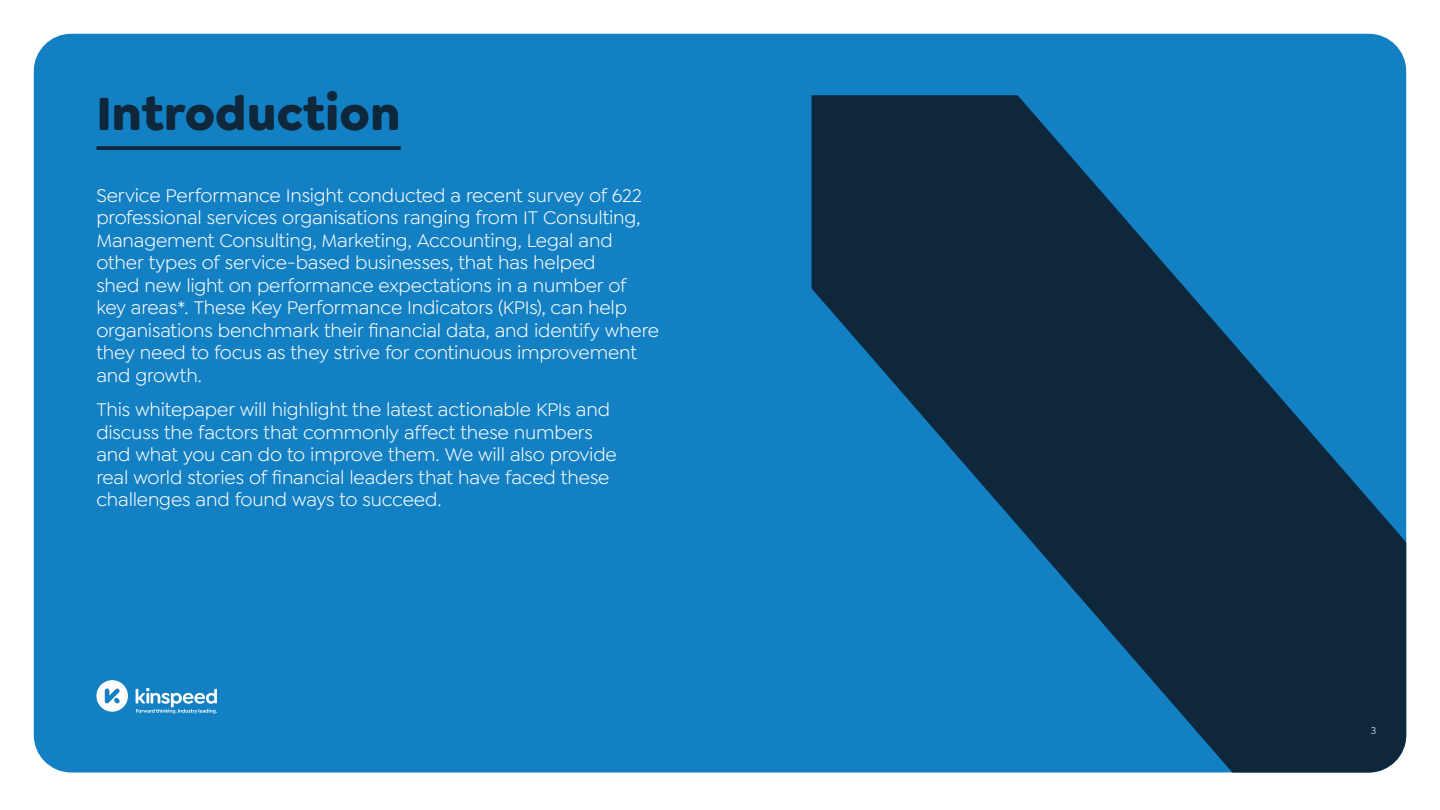
<style>
.page{position:relative;width:1440px;height:810px;background:#fff}
.page>*{position:absolute;margin:0;border:0;box-sizing:border-box;transform-origin:0 0}
.t1{font:700 49.5px "Goldplay";color:#0e273a}
.t2{font:19.5px/22.5px "Goldplay";letter-spacing:-.01em;color:#fff}
.t3{font:10.5px "Goldplay";color:#fff}
</style>
<div class="page">
<div style="left:34px;top:34px;width:1372px;height:738px;background:#1380c4;border-radius:38px"></div>
<svg style="left:96px;top:680px;width:32px;height:32px"></svg>
<svg style="left:136px;top:688px;width:81px;height:26px"></svg>
<svg style="left:812px;top:95px;width:594px;height:677px;fill:#0e273a"></svg>
<svg style="left:96px;top:146px;width:305px;height:4px"></svg>
<h1 class="t1" style="left:96px;top:81px;width:306px">Introduction</h1>
<p class="t2" style="left:96px;top:184px;width:564px">Service Performance Insight conducted a recent survey of 622 professional services organisations ranging from IT Consulting, Management Consulting, Marketing, Accounting, Legal and other types of service-based businesses, that has helped<br>shed new light on performance expectations in a number of key areas*. These Key Performance Indicators (KPIs), can help organisations benchmark their financial data, and identify where they need to focus as they strive for continuous improvement and growth.</p>
<p class="t2" style="left:96px;top:399px;width:522px">This whitepaper will highlight the latest actionable KPIs and discuss the factors that commonly affect these numbers and what you can do to improve them. We will also provide real world stories of financial leaders that have faced these challenges and found ways to succeed.</p>
<p class="t3" style="left:1371px;top:725px;width:7px">3</p>
</div>
